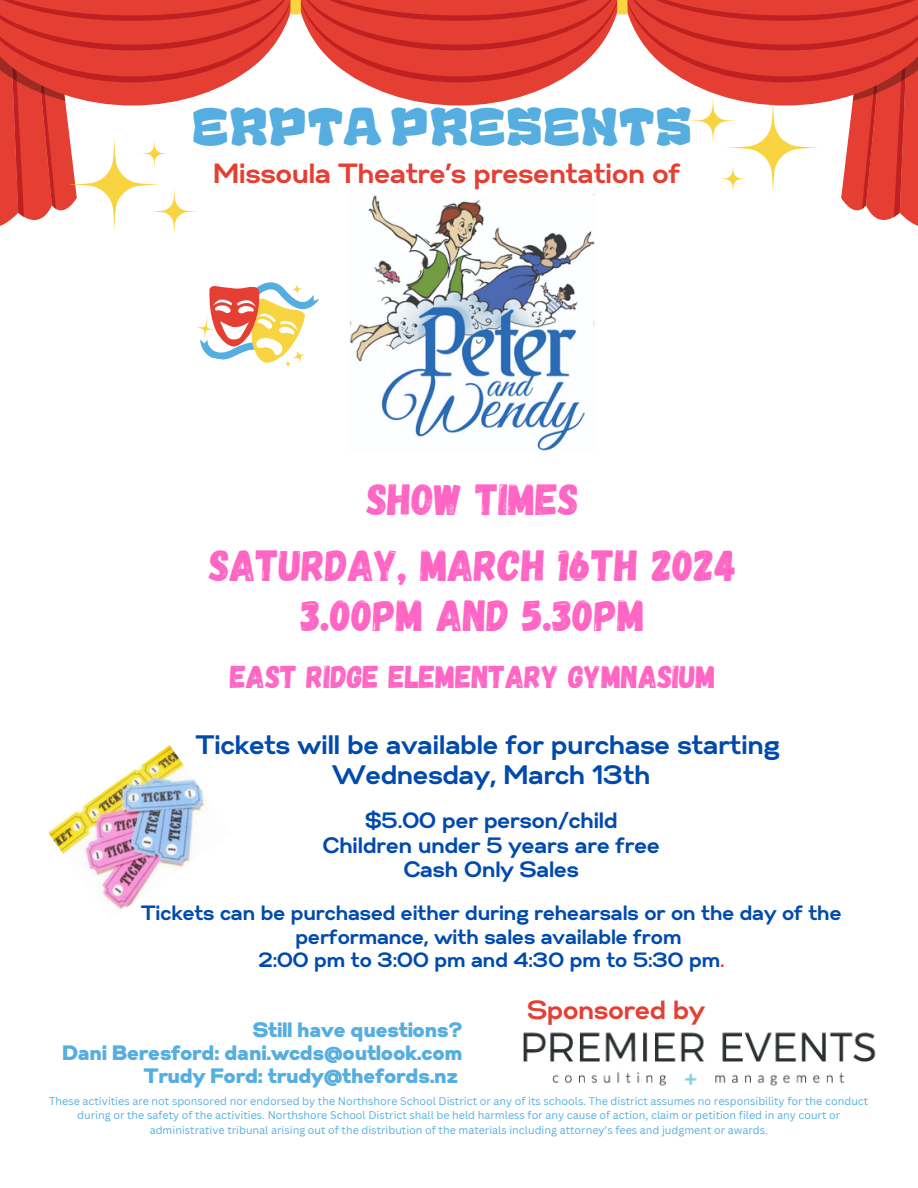
<style>
.page{position:relative;width:918px;height:1188px;background:#fff}
.page>*{position:absolute;margin:0;border:0;box-sizing:border-box;transform-origin:0 0}
.t1{font:45.15px "Rague Pro";color:#55aedf}
.t2{font:43.65px/49.5px "Gagalin";color:#ff66c4;text-align:center}
.t3{font:31.65px "Gagalin";color:#ff66c4}
.t4{font:700 27.75px "Gabriel Sans";color:#e43f32}
.t5{font:700 26.7px/30.3px "Gabriel Sans";color:#004aad;text-align:center}
.t6{font:700 26.25px "Gabriel Sans";color:#e43f32}
.t7{font:700 22.2px/24.8px "Gabriel Sans";color:#004aad;text-align:center}
.t8{font:900 20.85px/23.2px "Gabriel Sans";color:#55aedf;text-align:right}
.t9{font:700 20.7px/23.7px "Gabriel Sans";color:#004aad;text-align:center}
.t10{font:10.8px/14.4px "Canva Sans";color:#55aedf;text-align:center}
.s1{color:#ff3131}
</style>
<div class="page">
<svg style="left:197px;top:282px;width:122px;height:85px"></svg>
<img style="left:349px;top:245px;width:246px;height:205px">
<svg style="left:0;top:0;width:918px;height:245px"></svg>
<img style="left:523px;top:1032px;width:353px;height:54px">
<img style="left:48px;top:745px;width:158px;height:166px">
<p class="t1" style="left:192px;top:91px;width:502px">ERPTA PRESENTS</p>
<p class="t4" style="left:214px;top:161px;width:469px">Missoula Theatre’s presentation of</p>
<h2 class="t2" style="left:367px;top:473px;width:214px">SHOW TIMES</h2>
<h3 class="t2" style="left:209px;top:539px;width:529px">SATURDAY, MARCH 16TH 2024<br>3.00PM AND 5.30PM</h3>
<h4 class="t3" style="left:230px;top:657px;width:487px">EAST RIDGE ELEMENTARY GYMNASIUM</h4>
<h5 class="t5" style="left:196px;top:731px;width:585px">Tickets will be available for purchase starting<br>Wednesday, March 13th</h5>
<h5 class="t7" style="left:323px;top:809px;width:338px">$5.00 per person/child<br>Children under 5 years are free<br>Cash Only Sales</h5>
<p class="t9" style="left:142px;top:902px;width:702px">Tickets can be purchased either during rehearsals or on the day of the performance, with sales available from<br>2:00 pm to 3:00 pm and 4:30 pm to 5:30 pm<span class="s1">.</span></p>
<p class="t8" style="left:63px;top:1019px;width:402px">Still have questions?<br>Dani Beresford: dani.wcds@outlook.com<br>Trudy Ford: trudy@thefords.nz</p>
<h2 class="t6" style="left:528px;top:999px;width:179px">Sponsored by</h2>
<h1 class="t10" style="left:49px;top:1094px;width:821px">These activities are not sponsored nor endorsed by the Northshore School District or any of its schools. The district assumes no responsibility for the conduct during or the safety of the activities. Northshore School District shall be held harmless for any cause of action, claim or petition filed in any court or administrative tribunal arising out of the distribution of the materials including attorney’s fees and judgment or awards.</h1>
</div>
